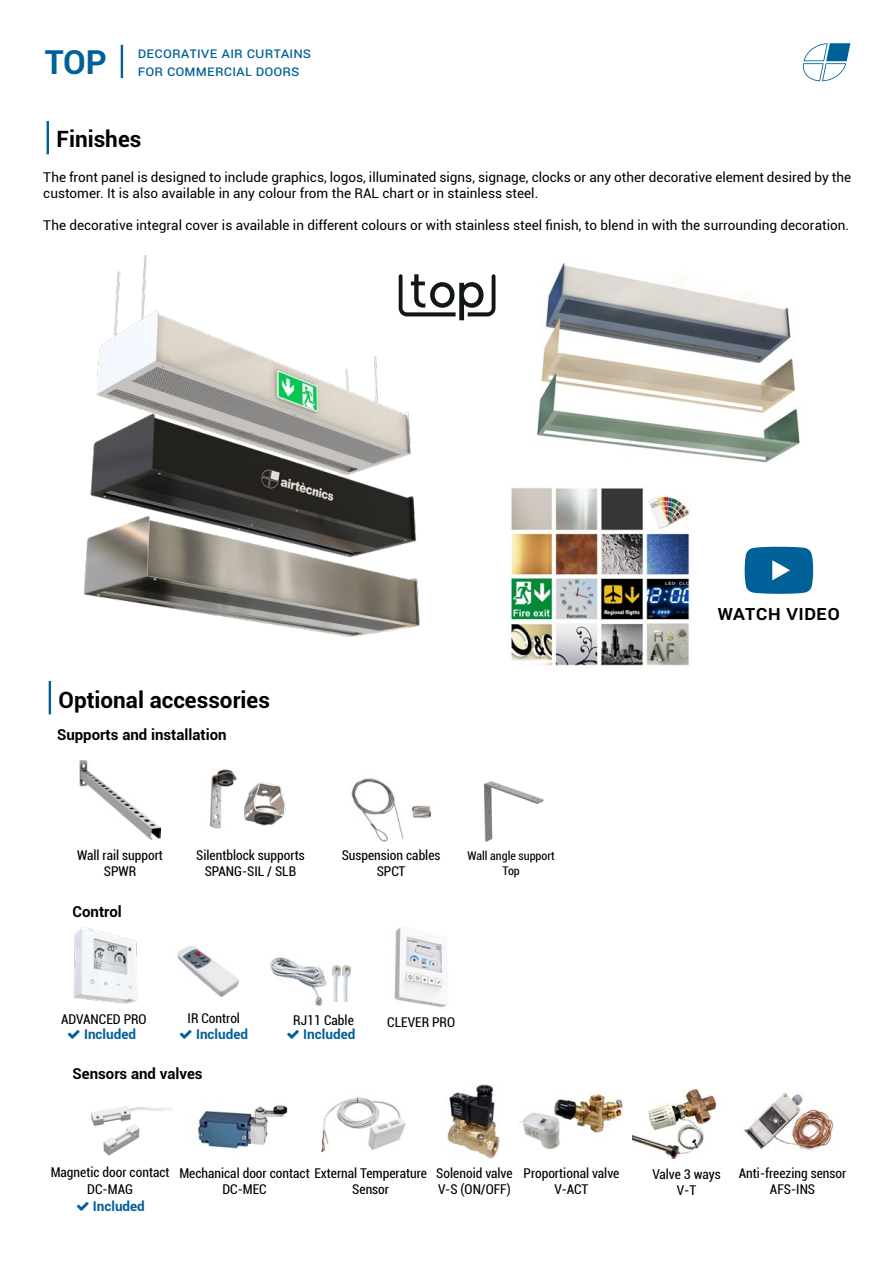
<style>
.page{position:relative;width:893px;height:1263px;background:#fff}
.page>*{position:absolute;margin:0;border:0;box-sizing:border-box;transform-origin:0 0}
.t1{font:700 33px "Roboto";color:#006098}
.t2{font:700 22.5px "Roboto";color:#000}
.t3{font:500 21px "Roboto";color:#000}
.t4{font:700 15px "Roboto";color:#000}
.t5{font:15px "Roboto";color:#006098}
.t6{font:13.5px/16.2px "Roboto";color:#000}
.t7{font:condensed 13.5px/16.2px "Roboto";color:#000;text-align:center}
.t8{font:700 13.5px "Roboto";color:#006098}
.t9{font:condensed 12px/14.4px "Roboto";color:#000;text-align:center}
</style>
<div class="page">
<svg style="left:803px;top:43px;width:47px;height:38px"></svg>
<hr style="left:121px;top:45px;width:2px;height:33px;background:#006098">
<hr style="left:47px;top:121px;width:2px;height:33px;background:#006098">
<svg style="left:474px;top:274px;width:21px;height:43px"></svg>
<img style="left:84px;top:255px;width:390px;height:382px">
<img style="left:537px;top:263px;width:263px;height:200px">
<img style="left:507px;top:487px;width:183px;height:179px">
<hr style="left:49px;top:681px;width:2px;height:33px;background:#006098">
<svg style="left:745px;top:547px;width:68px;height:47px;background:#1c71a3"></svg>
<img style="left:351px;top:778px;width:81px;height:64px">
<img style="left:209px;top:769px;width:28px;height:60px">
<img style="left:244px;top:782px;width:42px;height:44px">
<img style="left:79px;top:760px;width:82px;height:79px">
<img style="left:744px;top:1092px;width:90px;height:58px">
<img style="left:447px;top:1085px;width:53px;height:73px">
<img style="left:633px;top:1090px;width:84px;height:68px">
<img style="left:519px;top:1094px;width:104px;height:55px">
<img style="left:177px;top:946px;width:61px;height:50px">
<img style="left:321px;top:1097px;width:85px;height:56px">
<img style="left:91px;top:1106px;width:82px;height:50px">
<img style="left:198px;top:1105px;width:90px;height:44px">
<img style="left:270px;top:957px;width:64px;height:49px">
<img style="left:332px;top:965px;width:19px;height:36px">
<img style="left:73px;top:926px;width:65px;height:78px">
<img style="left:394px;top:927px;width:53px;height:81px">
<img style="left:483px;top:781px;width:61px;height:61px">
<h1 class="t1" style="left:45px;top:39px;width:64px">TOP</h1>
<p class="t5" style="left:138px;top:42px;width:135px">DECORATIVE Air Curtai</p>
<p class="t5" style="left:293px;top:42px;width:19px">ns</p>
<p class="t5" style="left:138px;top:60px;width:78px">For Commercia</p>
<p class="t5" style="left:245px;top:60px;width:55px">l DOORS</p>
<h2 class="t2" style="left:56px;top:123px;width:86px">Finishes</h2>
<p class="t6" style="left:43px;top:168px;width:809px">The front panel is designed to include graphics, logos, illuminated signs, signage, clocks or any other decorative element desired by the customer. It is also available in any colour from the RAL chart or in stainless steel.</p>
<p class="t6" style="left:43px;top:217px;width:807px">The decorative integral cover is available in different colours or with stainless steel finish, to blend in with the surrounding decoration.</p>
<h2 class="t2" style="left:59px;top:684px;width:213px">Optional accessories</h2>
<p class="t4" style="left:57px;top:724px;width:171px">Supports and installation</p>
<p class="t7" style="left:77px;top:846px;width:87px">Wall rail support<br>SPWR</p>
<p class="t7" style="left:196px;top:846px;width:110px">Silentblock supports<br>SPANG-SIL / SLB</p>
<p class="t7" style="left:342px;top:847px;width:100px">Suspension cables<br>SPCT</p>
<p class="t4" style="left:73px;top:900px;width:51px">Control</p>
<p class="t9" style="left:468px;top:848px;width:89px">Wall angle support<br>Top</p>
<p class="t7" style="left:61px;top:1011px;width:87px">ADVANCED PRO</p>
<p class="t7" style="left:188px;top:1009px;width:54px">IR Control</p>
<p class="t8" style="left:196px;top:1024px;width:54px">Included</p>
<p class="t7" style="left:293px;top:1011px;width:62px">RJ11 Cable</p>
<p class="t8" style="left:84px;top:1024px;width:54px">Included</p>
<p class="t8" style="left:303px;top:1024px;width:54px">Included</p>
<p class="t4" style="left:73px;top:1063px;width:132px">Sensors and valves</p>
<p class="t7" style="left:387px;top:1013px;width:69px">CLEVER PRO</p>
<h3 class="t3" style="left:717px;top:598px;width:124px">WATCH VIDEO</h3>
<p class="t7" style="left:51px;top:1164px;width:120px">Magnetic door contact<br>DC-MAG</p>
<p class="t8" style="left:93px;top:1196px;width:54px">Included</p>
<p class="t7" style="left:352px;top:1165px;width:76px;text-align:left;text-indent:-173px">Mechanical door contact External Temperature<br>Sensor</p>
<p class="t7" style="left:222px;top:1181px;width:46px">DC-MEC</p>
<p class="t7" style="left:524px;top:1164px;width:97px">Proportional valve<br>V-ACT</p>
<p class="t7" style="left:436px;top:1164px;width:78px;text-align:left">Solenoid valve<br>V-S (ON/OFF)</p>
<p class="t7" style="left:652px;top:1165px;width:70px">Valve 3 ways<br>V-T</p>
<p class="t7" style="left:739px;top:1164px;width:109px">Anti-freezing sensor<br>AFS-INS</p>
</div>
